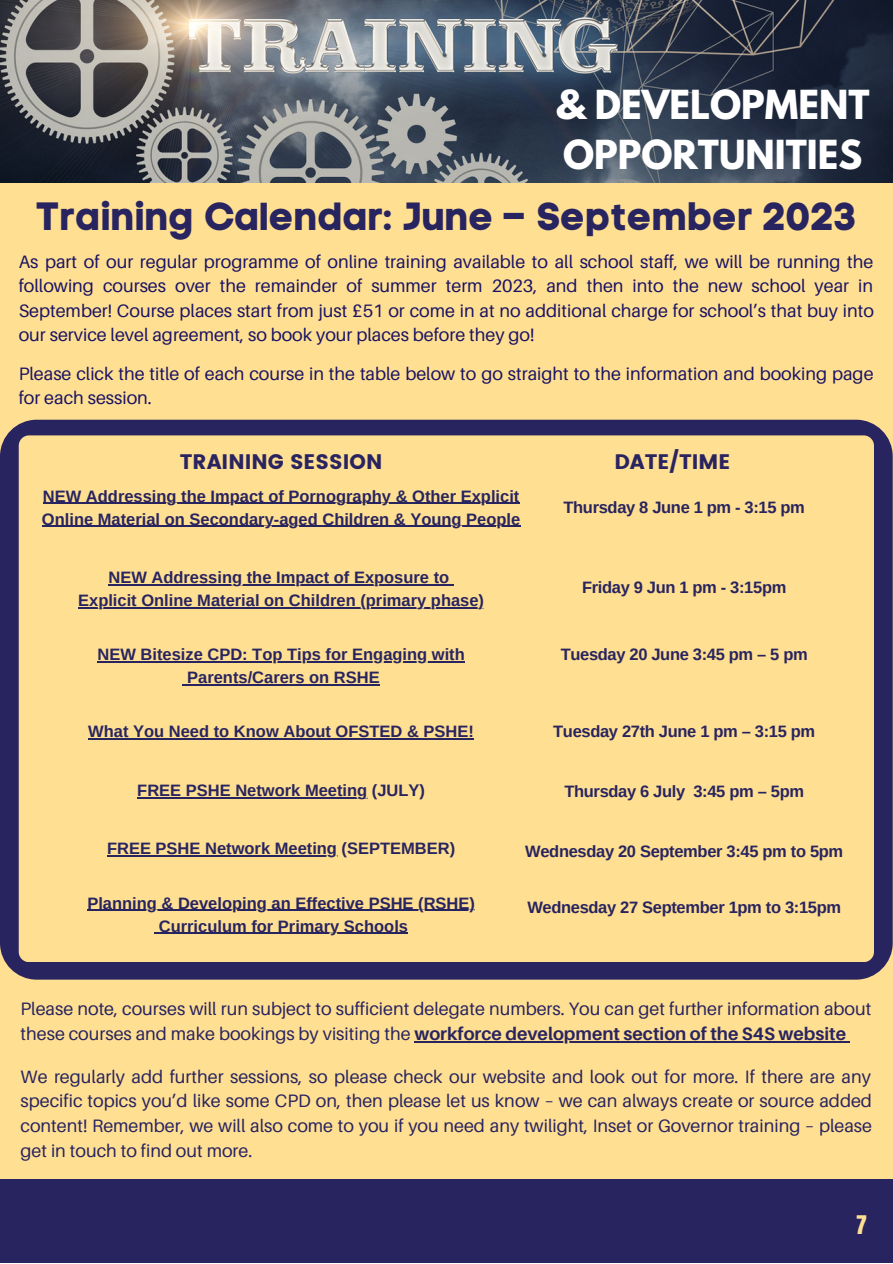
<style>
.page{position:relative;width:893px;height:1264px;background:#fff}
.page>*{position:absolute;margin:0;border:0;box-sizing:border-box;transform-origin:0 0}
.t1{font:39px "Code Pro Bold LC";color:#28245f}
.t2{font:700 35.4px/49.5px "League Spartan";color:#fff}
.t3{font:21.75px "Anton";color:#ffdf92}
.t4{font:21px "Poppins";color:#292460}
.t5{font:18px/24.8px "Aileron";color:#292460}
.t6{font:18px/24.5px "Aileron";color:#1b1464;text-align:justify}
.t7{font:700 16.5px/23px "Arimo";color:#28245f}
.t8{font:700 16.5px "Arimo";letter-spacing:-.02em;color:#28245f}
.s1{font-weight:700}
</style>
<div class="page">
<div style="left:0;top:0;width:892px;height:1262px;background:#ffdf92"></div>
<div style="left:0;top:1178px;width:892px;height:84px;background:#28245f"></div>
<img style="left:0;top:0;width:892px;height:182px">
<div style="left:0;top:420px;width:892px;height:559px;background:#28245f;border-radius:37px"></div>
<div style="left:19px;top:435px;width:854px;height:527px;background:#ffdf92;border-radius:10px"></div>
<hr style="left:43px;top:502px;width:476px;height:2px;background:#28245f">
<hr style="left:42px;top:525px;width:478px;height:2px;background:#28245f">
<hr style="left:108px;top:584px;width:341px;height:1px;background:#28245f">
<hr style="left:78px;top:607px;width:406px;height:1px;background:#28245f">
<hr style="left:97px;top:661px;width:368px;height:1px;background:#28245f">
<hr style="left:187px;top:684px;width:192px;height:1px;background:#28245f">
<hr style="left:88px;top:738px;width:386px;height:1px;background:#28245f">
<hr style="left:137px;top:796px;width:230px;height:2px;background:#28245f">
<hr style="left:107px;top:855px;width:230px;height:1px;background:#28245f">
<hr style="left:87px;top:909px;width:388px;height:2px;background:#28245f">
<hr style="left:159px;top:932px;width:249px;height:2px;background:#28245f">
<hr style="left:414px;top:1041px;width:432px;height:1px;background:#292460">
<p class="t2" style="left:555px;top:85px;width:315px">&amp; DEVELOPMENT<br>OPPORTUNITIES</p>
<p class="t1" style="left:36px;top:193px;width:823px">Training Calendar: June – September 2023</p>
<p class="t6" style="left:19px;top:249px;width:856px">As part of our regular programme of online training available to all school staff, we will be running the following courses over the remainder of summer term 2023, and then into the new school year in September! Course places start from just £51 or come in at no additional charge for school’s that buy into our service level agreement, so book your places before they go!</p>
<p class="t6" style="left:19px;top:361px;width:856px">Please click the title of each course in the table below to go straight to the information and booking page for each session.</p>
<p class="t4" style="left:180px;top:449px;width:204px">TRAINING SESSION</p>
<p class="t4" style="left:614px;top:449px;width:117px">DATE/TIME</p>
<p class="t7" style="left:42px;top:484px;width:480px">NEW Addressing the Impact of Pornography &amp; Other Explicit<br>Online Material on Secondary-aged Children &amp; Young People</p>
<p class="t7" style="left:108px;top:565px;width:342px">NEW Addressing the Impact of Exposure to</p>
<p class="t7" style="left:78px;top:588px;width:407px">Explicit Online Material on Children (primary phase)</p>
<p class="t7" style="left:97px;top:643px;width:369px">NEW Bitesize CPD: Top Tips for Engaging with</p>
<p class="t7" style="left:187px;top:666px;width:194px">Parents/Carers on RSHE</p>
<p class="t7" style="left:88px;top:720px;width:387px">What You Need to Know About OFSTED &amp; PSHE!</p>
<p class="t7" style="left:137px;top:778px;width:289px">FREE PSHE Network Meeting (JULY)</p>
<p class="t8" style="left:563px;top:498px;width:243px">Thursday 8 June 1 pm - 3:15 pm</p>
<p class="t8" style="left:582px;top:578px;width:206px">Friday 9 Jun 1 pm - 3:15pm</p>
<p class="t8" style="left:560px;top:645px;width:248px">Tuesday 20 June 3:45 pm – 5 pm</p>
<p class="t8" style="left:553px;top:722px;width:263px">Tuesday 27th June 1 pm – 3:15 pm</p>
<p class="t8" style="left:564px;top:782px;width:241px">Thursday 6 July 3:45 pm – 5pm</p>
<p class="t7" style="left:107px;top:837px;width:350px">FREE PSHE Network Meeting (SEPTEMBER)</p>
<p class="t7" style="left:87px;top:891px;width:389px">Planning &amp; Developing an Effective PSHE (RSHE)</p>
<p class="t7" style="left:159px;top:914px;width:251px">Curriculum for Primary Schools</p>
<p class="t8" style="left:525px;top:842px;width:319px">Wednesday 20 September 3:45 pm to 5pm</p>
<p class="t8" style="left:527px;top:897px;width:315px">Wednesday 27 September 1pm to 3:15pm</p>
<p class="t5" style="left:21px;top:996px;width:852px">Please note, courses will run subject to sufficient delegate numbers. You can get further information about these courses and make bookings by visiting the <span class="s1">workforce development section of the S4S website</span></p>
<p class="t5" style="left:21px;top:1063px;width:852px;text-align:justify">We regularly add further sessions, so please check our website and look out for more. If there are any specific topics you’d like some CPD on, then please let us know – we can always create or source added content! Remember, we will also come to you if you need any twilight, Inset or Governor training – please get in touch to find out more.</p>
<p class="t3" style="left:856px;top:1209px;width:12px">7</p>
</div>
